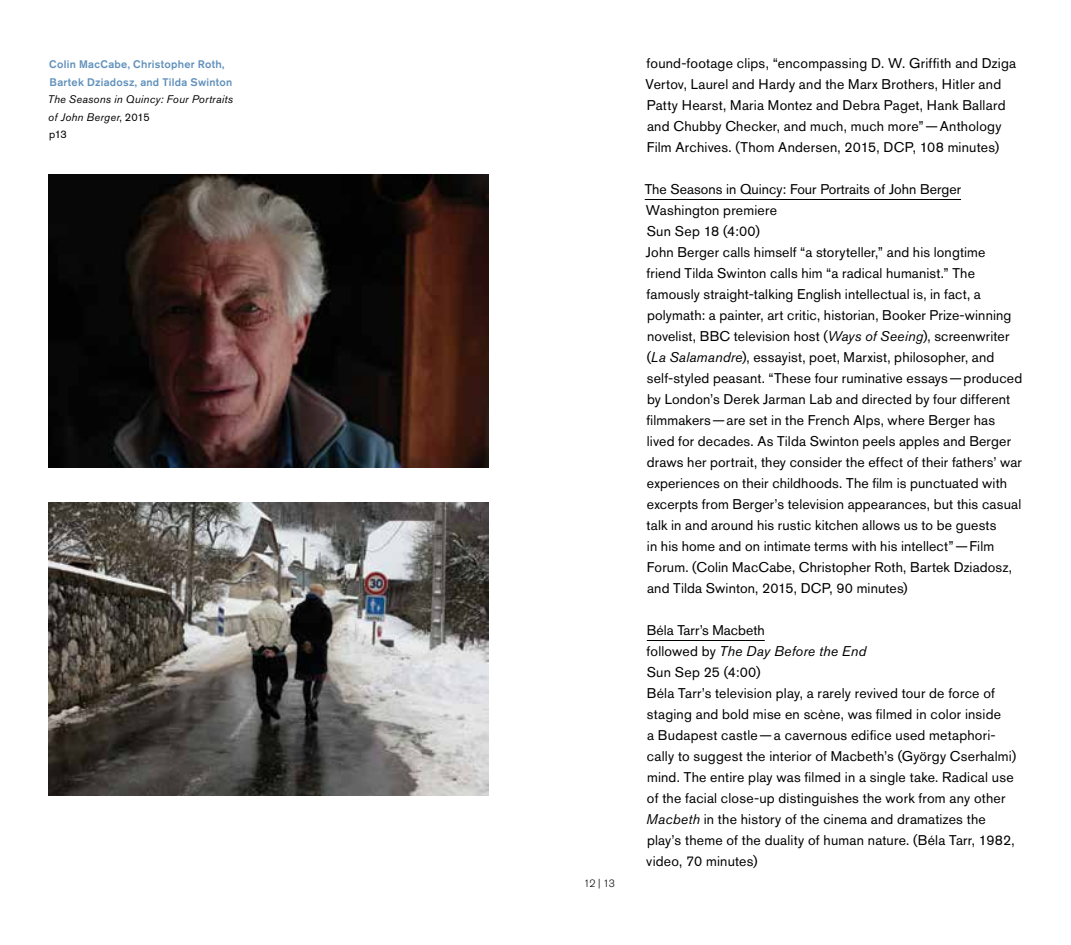
<style>
.page{position:relative;width:1071px;height:945px;background:#fff}
.page>*{position:absolute;margin:0;border:0;box-sizing:border-box;transform-origin:0 0}
.t1{font:14px/21px "Akzidenz Grotesk Pro";letter-spacing:.015em;color:#000}
.t2{font:500 10.85px/17.5px "Akzidenz Grotesk Pro";letter-spacing:.025em;color:#6291bc}
.t3{font:italic 10.85px/17.5px "Akzidenz Grotesk Pro";letter-spacing:.025em;color:#000}
.t4{font:300 10.5px "Akzidenz Grotesk Pro";color:#000}
.s1{font-style:normal}
.s2{font-style:italic}
</style>
<div class="page">
<hr style="left:645px;top:199px;width:316px;height:1px;background:#000">
<hr style="left:647px;top:640px;width:118px;height:1px;background:#000">
<img style="left:48px;top:502px;width:440px;height:293px">
<img style="left:48px;top:174px;width:440px;height:293px">
<p class="t2" style="left:49px;top:56px;width:184px">Colin MacCabe, Christopher Roth,<br>Bartek Dziadosz, and Tilda Swinton</p>
<p class="t3" style="left:48px;top:91px;width:187px">The Seasons in Quincy: Four Portraits of John Berger<span class="s1">, 2015<br>p13</span></p>
<p class="t4" style="left:584px;top:877px;width:33px">12 | 13</p>
<p class="t1" style="left:646px;top:53px;width:372px">found-footage clips, “encompassing D. W. Griffith and Dziga Vertov, Laurel and Hardy and the Marx Brothers, Hitler and Patty Hearst, Maria Montez and Debra Paget, Hank Ballard and Chubby Checker, and much, much more”—Anthology Film Archives. (Thom Andersen, 2015, DCP, 108 minutes)</p>
<p class="t1" style="left:645px;top:179px;width:379px">The Seasons in Quincy: Four Portraits of John Berger Washington premiere<br>Sun Sep 18 (4:00)<br>John Berger calls himself “a storyteller,” and his longtime friend Tilda Swinton calls him “a radical humanist.” The famously straight-talking English intellectual is, in fact, a polymath: a painter, art critic, historian, Booker Prize-winning novelist, BBC television host (<span class="s2">Ways of Seeing</span>), screenwriter (<span class="s2">La Salamandre</span>), essayist, poet, Marxist, philosopher, and self-styled peasant. “These four ruminative essays—produced by London’s Derek Jarman Lab and directed by four different filmmakers—are set in the French Alps, where Berger has lived for decades. As Tilda Swinton peels apples and Berger draws her portrait, they consider the effect of their fathers’ war experiences on their childhoods. The film is punctuated with excerpts from Berger’s television appearances, but this casual talk in and around his rustic kitchen allows us to be guests<br>in his home and on intimate terms with his intellect”—Film Forum. (Colin MacCabe, Christopher Roth, Bartek Dziadosz, and Tilda Swinton, 2015, DCP, 90 minutes)</p>
<p class="t1" style="left:646px;top:620px;width:372px">Béla Tarr’s Macbeth<br>followed by <span class="s2">The Day Before the End<br></span>Sun Sep 25 (4:00)<br>Béla Tarr’s television play, a rarely revived tour de force of staging and bold mise en scène, was filmed in color inside<br>a Budapest castle—a cavernous edifice used metaphori&shy;cally to suggest the interior of Macbeth’s (György Cserhalmi) mind. The entire play was filmed in a single take. Radical use of the facial close-up distinguishes the work from any other <span class="s2">Macbeth</span> in the history of the cinema and dramatizes the play’s theme of the duality of human nature. (Béla Tarr, 1982, video, 70 minutes)</p>
</div>
